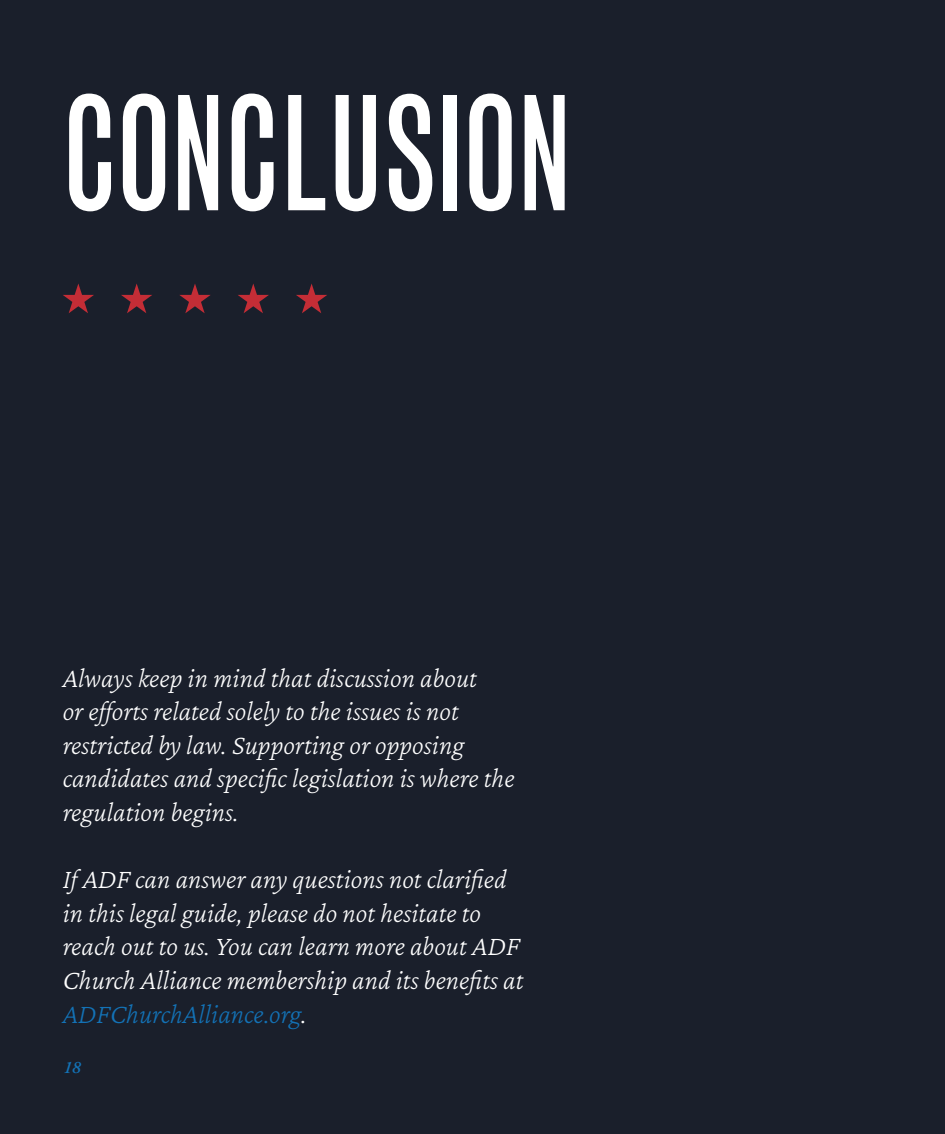
<style>
.page{position:relative;width:945px;height:1134px;background:#1a1f2b}
.page>*{position:absolute;margin:0;border:0;box-sizing:border-box;transform-origin:0 0}
.t1{font:157.5px "Grotesque MT Std Extra Cond";color:#fff}
.t2{font:italic 200 28px/33.6px "Crimson Pro";color:#fff}
.t3{font:italic 600 17.5px "Adobe Garamond Pro";color:#1372b6}
.s1{color:#1372b6}
</style>
<div class="page">
<svg style="left:121px;top:284px;width:31px;height:29px"></svg>
<svg style="left:63px;top:284px;width:31px;height:29px"></svg>
<svg style="left:179px;top:284px;width:32px;height:29px"></svg>
<svg style="left:296px;top:284px;width:31px;height:29px"></svg>
<svg style="left:238px;top:284px;width:31px;height:29px"></svg>
<p class="t1" style="left:63px;top:60px;width:511px">CONCLUSION</p>
<p class="t2" style="left:63px;top:660px;width:416px">Always keep in mind that discussion about</p>
<p class="t2" style="left:63px;top:694px;width:398px">or efforts related solely to the issues is not</p>
<p class="t2" style="left:63px;top:727px;width:403px">restricted by law. Supporting or opposing</p>
<p class="t2" style="left:63px;top:761px;width:453px">candidates and specific legislation is where the regulation begins.</p>
<p class="t2" style="left:63px;top:862px;width:462px">If ADF can answer any questions not clarified in this legal guide, please do not hesitate to reach out to us. You can learn more about ADF Church Alliance membership and its benefits at <span class="s1">ADFChurchAlliance.org</span>.</p>
<p class="t3" style="left:63px;top:1058px;width:19px">18</p>
</div>
